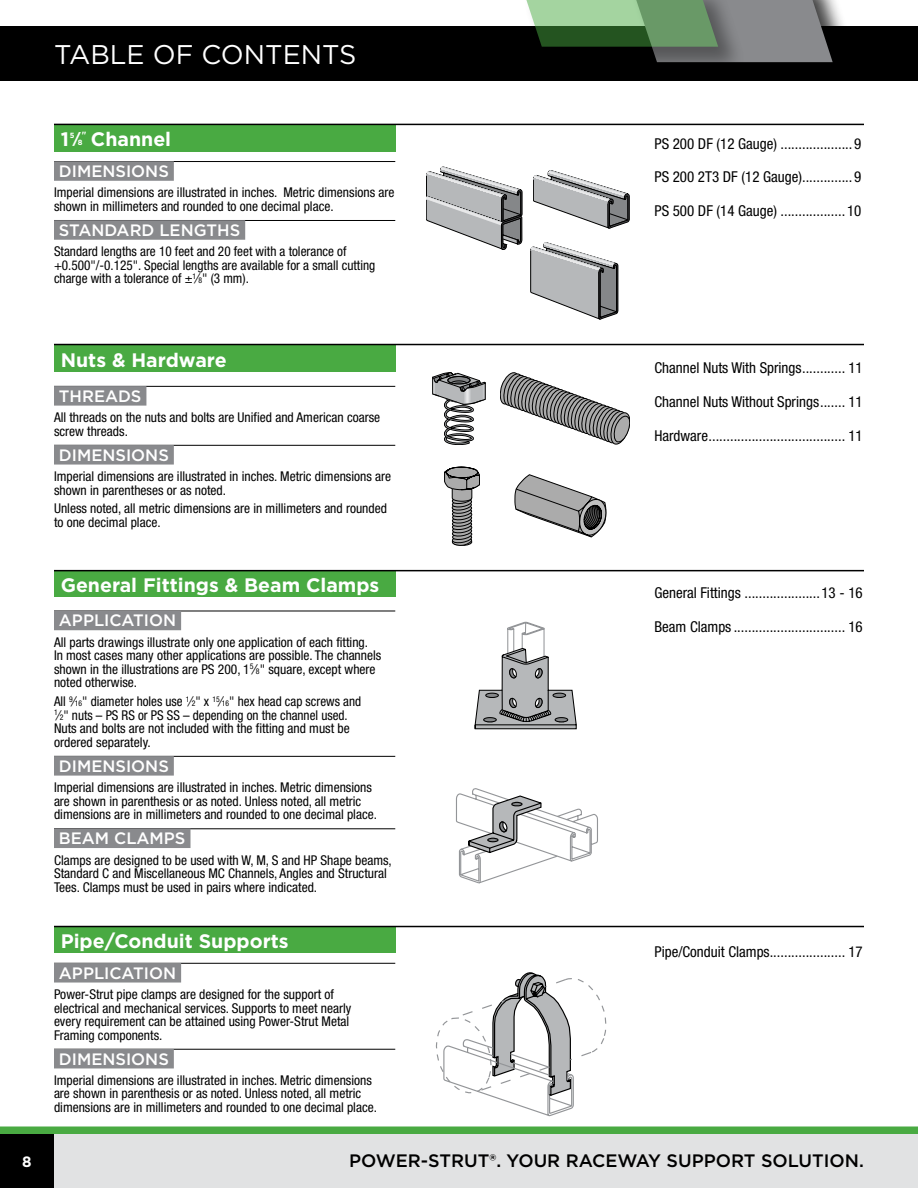
<style>
.page{position:relative;width:918px;height:1188px;background:#fff}
.page>*{position:absolute;margin:0;border:0;box-sizing:border-box;transform-origin:0 0}
.t1{font:27px "Gotham";color:#fff}
.t2{font:700 19.5px "Gotham";color:#fff}
.t3{font:500 18px "Gotham";color:#000}
.t4{font:500 16.5px "Gotham";color:#fff}
.t5{font:condensed 15px "Helvetica Neue LT Std";color:#000}
.t6{font:700 15px "Gotham";color:#fff}
.t7{font:condensed 13.5px/13.5px "Helvetica Neue LT Std";color:#000}
.t8{font:700 7.5px "Gotham";color:#fff}
.s1{font-size:15px}
.s2{font-size:7.8px}
</style>
<div class="page">
<div style="left:0;top:27px;width:918px;height:54px;background:#000"></div>
<div style="left:630px;top:0;width:229px;height:82px;background:#000;opacity:.75"></div>
<div style="left:0;top:1134px;width:918px;height:54px;background:#e1e2e3"></div>
<div style="left:523px;top:0;width:223px;height:76px;background:#000"></div>
<svg style="left:522px;top:0;width:311px;height:62px;background:#677c67"></svg>
<div style="left:0;top:1133px;width:54px;height:55px;background:#000"></div>
<div style="left:0;top:1126px;width:918px;height:8px;background:#49aa42"></div>
<svg style="left:426px;top:167px;width:96px;height:83px"></svg>
<svg style="left:533px;top:170px;width:97px;height:58px"></svg>
<svg style="left:530px;top:242px;width:89px;height:77px"></svg>
<hr style="left:54px;top:386px;width:341px;height:1px;background:#000">
<div style="left:54px;top:386px;width:92px;height:20px;background:#898a8d"></div>
<hr style="left:54px;top:445px;width:341px;height:1px;background:#000">
<div style="left:54px;top:445px;width:120px;height:20px;background:#898a8d"></div>
<svg style="left:432px;top:372px;width:54px;height:73px"></svg>
<svg style="left:444px;top:467px;width:36px;height:79px"></svg>
<svg style="left:514px;top:474px;width:92px;height:63px"></svg>
<svg style="left:500px;top:372px;width:130px;height:72px"></svg>
<hr style="left:54px;top:611px;width:341px;height:1px;background:#000">
<div style="left:54px;top:611px;width:127px;height:19px;background:#898a8d"></div>
<hr style="left:54px;top:756px;width:341px;height:1px;background:#000">
<div style="left:54px;top:756px;width:120px;height:20px;background:#898a8d"></div>
<hr style="left:54px;top:828px;width:341px;height:1px;background:#000">
<div style="left:54px;top:829px;width:137px;height:19px;background:#898a8d"></div>
<svg style="left:456px;top:788px;width:142px;height:95px"></svg>
<svg style="left:475px;top:622px;width:102px;height:107px"></svg>
<svg style="left:436px;top:972px;width:170px;height:144px"></svg>
<div style="left:54px;top:125px;width:341px;height:27px;background:#49aa42"></div>
<div style="left:54px;top:345px;width:341px;height:27px;background:#49aa42"></div>
<div style="left:54px;top:570px;width:341px;height:27px;background:#49aa42"></div>
<div style="left:54px;top:926px;width:341px;height:27px;background:#49aa42"></div>
<hr style="left:54px;top:161px;width:341px;height:1px;background:#000">
<div style="left:54px;top:161px;width:120px;height:20px;background:#898a8d"></div>
<hr style="left:54px;top:220px;width:341px;height:1px;background:#000">
<div style="left:54px;top:220px;width:191px;height:20px;background:#898a8d"></div>
<hr style="left:54px;top:124px;width:810px;height:1px;background:#000">
<hr style="left:54px;top:344px;width:810px;height:1px;background:#000">
<hr style="left:54px;top:570px;width:810px;height:1px;background:#000">
<hr style="left:54px;top:926px;width:810px;height:1px;background:#000">
<hr style="left:54px;top:963px;width:341px;height:1px;background:#000">
<div style="left:54px;top:963px;width:127px;height:20px;background:#898a8d"></div>
<hr style="left:54px;top:1049px;width:341px;height:1px;background:#000">
<div style="left:54px;top:1049px;width:120px;height:19px;background:#898a8d"></div>
<h1 class="t1" style="left:54px;top:37px;width:304px">TABLE OF CONTENTS</h1>
<h2 class="t2" style="left:61px;top:126px;width:10px">1</h2>
<p class="t8" style="left:70px;top:134px;width:14px">5<span class="s1">/</span>8</p>
<h2 class="t2" style="left:82px;top:126px;width:91px"><sup>"</sup> Channel</h2>
<p class="t4" style="left:59px;top:160px;width:111px">DIMENSIONS</p>
<p class="t7" style="left:54px;top:186px;width:342px">Imperial dimensions are illustrated in inches. Metric dimensions are shown in millimeters and rounded to one decimal place.</p>
<p class="t4" style="left:59px;top:219px;width:183px">STANDARD LENGTHS</p>
<p class="t7" style="left:54px;top:245px;width:323px">Standard lengths are 10 feet and 20 feet with a tolerance of +0.500"/-0.125". Special lengths are available for a small cutting charge with a tolerance of ±<sup>1</sup>⁄<span class="s2">8</span>" (3 mm).</p>
<h2 class="t2" style="left:61px;top:347px;width:167px">Nuts &amp; Hardware</h2>
<p class="t4" style="left:59px;top:385px;width:84px">THREADS</p>
<p class="t7" style="left:54px;top:410px;width:328px">All threads on the nuts and bolts are Unified and American coarse screw threads.</p>
<p class="t4" style="left:59px;top:444px;width:111px">DIMENSIONS</p>
<p class="t7" style="left:54px;top:469px;width:339px">Imperial dimensions are illustrated in inches. Metric dimensions are shown in parentheses or as noted.</p>
<p class="t7" style="left:54px;top:502px;width:335px">Unless noted, all metric dimensions are in millimeters and rounded to one decimal place.</p>
<h2 class="t2" style="left:61px;top:572px;width:320px">General Fittings &amp; Beam Clamps</h2>
<p class="t4" style="left:59px;top:610px;width:119px">APPLICATION</p>
<p class="t7" style="left:54px;top:635px;width:329px">All parts drawings illustrate only one application of each fitting.<br>In most cases many other applications are possible. The channels shown in the illustrations are PS 200, 1<sup>5</sup>⁄<span class="s2">8</span>" square, except where noted otherwise.</p>
<p class="t7" style="left:54px;top:695px;width:309px">All <sup>9</sup>⁄<span class="s2">16</span>" diameter holes use <sup>1</sup>⁄<span class="s2">2</span>" x <sup>15</sup>⁄<span class="s2">16</span>" hex head cap screws and <sup>1</sup>⁄<span class="s2">2</span>" nuts – PS RS or PS SS – depending on the channel used.<br>Nuts and bolts are not included with the fitting and must be ordered separately.</p>
<p class="t4" style="left:59px;top:755px;width:111px">DIMENSIONS</p>
<p class="t7" style="left:54px;top:780px;width:325px">Imperial dimensions are illustrated in inches. Metric dimensions are shown in parenthesis or as noted. Unless noted, all metric dimensions are in millimeters and rounded to one decimal place.</p>
<p class="t4" style="left:59px;top:828px;width:128px">BEAM CLAMPS</p>
<p class="t7" style="left:54px;top:853px;width:339px">Clamps are designed to be used with W, M, S and HP Shape beams,<br>Standard C and Miscellaneous MC Channels, Angles and Structural<br>Tees. Clamps must be used in pairs where indicated.</p>
<h2 class="t2" style="left:61px;top:928px;width:229px">Pipe/Conduit Supports</h2>
<p class="t4" style="left:59px;top:962px;width:119px">APPLICATION</p>
<p class="t7" style="left:54px;top:987px;width:299px">Power-Strut pipe clamps are designed for the support of electrical and mechanical services. Supports to meet nearly every requirement can be attained using Power-Strut Metal Framing components.</p>
<p class="t4" style="left:59px;top:1048px;width:111px">DIMENSIONS</p>
<p class="t7" style="left:54px;top:1073px;width:325px">Imperial dimensions are illustrated in inches. Metric dimensions are shown in parenthesis or as noted. Unless noted, all metric dimensions are in millimeters and rounded to one decimal place.</p>
<p class="t5" style="left:654px;top:135px;width:208px">PS 200 DF (12 Gauge) .................... 9</p>
<p class="t5" style="left:654px;top:168px;width:208px">PS 200 2T3 DF (12 Gauge).............. 9</p>
<p class="t5" style="left:654px;top:202px;width:208px">PS 500 DF (14 Gauge) ..................10</p>
<p class="t5" style="left:654px;top:359px;width:210px">Channel Nuts With Springs............ 11</p>
<p class="t5" style="left:654px;top:393px;width:210px">Channel Nuts Without Springs....... 11</p>
<p class="t5" style="left:654px;top:427px;width:210px">Hardware...................................... 11</p>
<p class="t5" style="left:654px;top:584px;width:210px">General Fittings .....................13 - 16</p>
<p class="t5" style="left:654px;top:618px;width:210px">Beam Clamps ............................... 16</p>
<p class="t5" style="left:654px;top:943px;width:210px">Pipe/Conduit Clamps..................... 17</p>
<p class="t6" style="left:22px;top:1152px;width:11px">8</p>
<h3 class="t3" style="left:349px;top:1148px;width:516px">POWER-STRUT®. YOUR RACEWAY SUPPORT SOLUTION.</h3>
</div>
